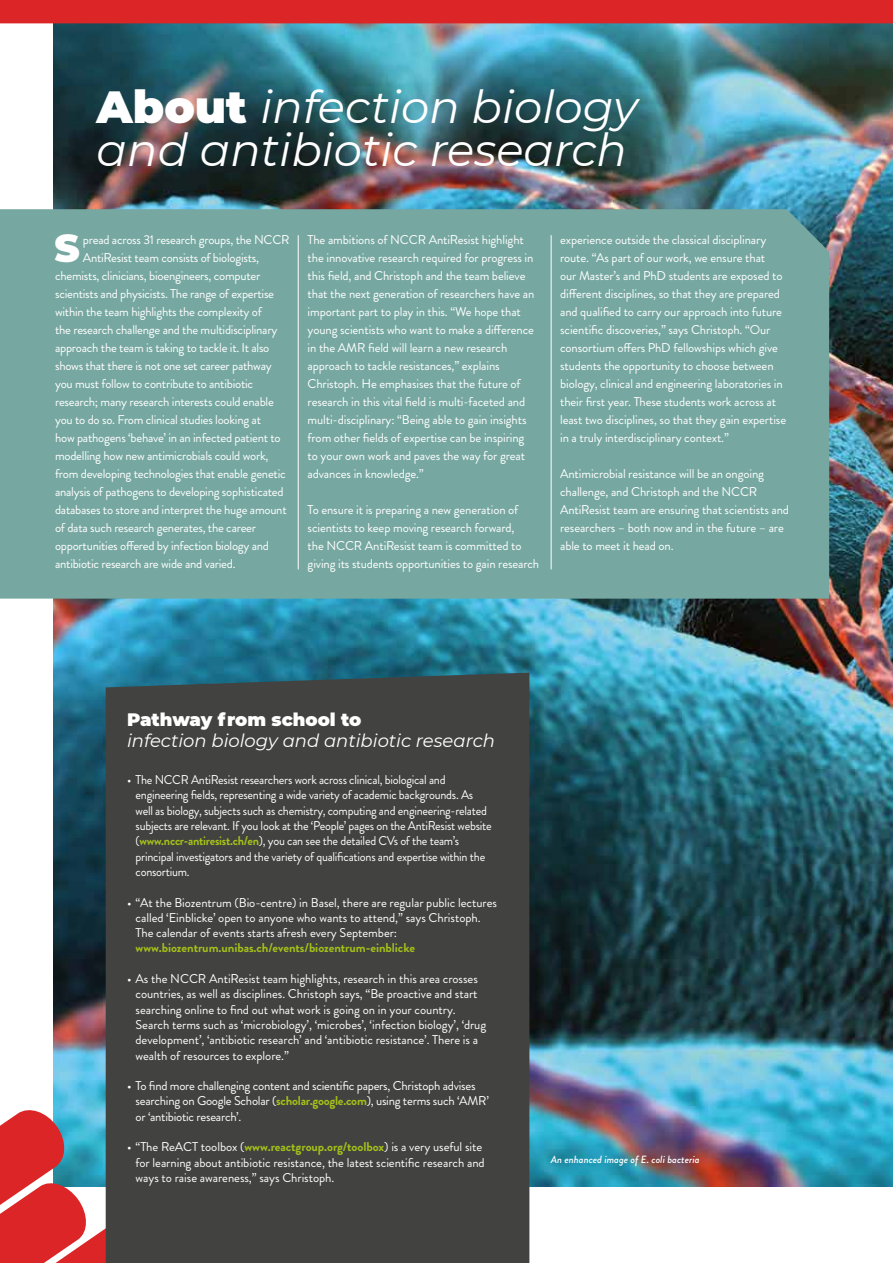
<style>
.page{position:relative;width:893px;height:1263px;background:#fff}
.page>*{position:absolute;margin:0;border:0;box-sizing:border-box;transform-origin:0 0}
.t1{font:italic 45px/43.5px "Montserrat";color:#fff}
.t2{font:900 38.4px "Montserrat";color:#fff}
.t3{font:italic 18px "Montserrat";color:#fff}
.t4{font:900 18px "Montserrat";color:#fff}
.t5{font:12.75px/18px "Brandon Grotesque";letter-spacing:-.01em;color:#fff}
.t6{font:12.75px/15.3px "Brandon Grotesque";letter-spacing:-.01em;color:#fff;scale:.96 1}
.t7{font:700 12.75px "Brandon Grotesque";letter-spacing:-.005em;color:#a4c118}
.t8{font:italic 500 10.5px "Brandon Grotesque";color:#fff}
.s1{font-weight:900;font-style:normal}
.s2{font-weight:700;color:#a4c118}
</style>
<div class="page">
<img style="left:54px;top:23px;width:839px;height:1163px">
<div style="left:0;top:209px;width:829px;height:390px;background:#76a8a1"></div>
<hr style="left:298px;top:235px;width:1px;height:334px;background:#fff">
<hr style="left:551px;top:235px;width:1px;height:334px;background:#fff">
<div style="left:0;top:0;width:893px;height:23px;background:#dc2526"></div>
<svg style="left:0;top:1106px;width:106px;height:157px;background:#bb646b"></svg>
<div style="left:106px;top:673px;width:423px;height:590px;background:#424241"></div>
<h1 class="t1" style="left:97px;top:83px;width:543px"><span class="s1">About</span> infection biology and antibiotic research</h1>
<h2 class="t2" style="left:55px;top:220px;width:27px">S</h2>
<p class="t5" style="left:83px;top:231px;width:208px">pread across 31 research groups, the NCCR</p>
<p class="t5" style="left:83px;top:249px;width:178px">AntiResist team consists of biologists,</p>
<p class="t5" style="left:55px;top:267px;width:207px">chemists, clinicians, bioengineers, computer</p>
<p class="t5" style="left:55px;top:285px;width:221px">scientists and physicists. The range of expertise</p>
<p class="t5" style="left:55px;top:303px;width:208px">within the team highlights the complexity of</p>
<p class="t5" style="left:55px;top:321px;width:224px">the research challenge and the multidisciplinary</p>
<p class="t5" style="left:55px;top:339px;width:216px">approach the team is taking to tackle it. It also</p>
<p class="t5" style="left:55px;top:357px;width:218px">shows that there is not one set career pathway</p>
<p class="t5" style="left:55px;top:375px;width:200px">you must follow to contribute to antibiotic</p>
<p class="t5" style="left:55px;top:393px;width:220px">research; many research interests could enable</p>
<p class="t5" style="left:55px;top:411px;width:208px">you to do so. From clinical studies looking at</p>
<p class="t5" style="left:55px;top:429px;width:227px">how pathogens ‘behave’ in an infected patient to</p>
<p class="t5" style="left:55px;top:447px;width:215px">modelling how new antimicrobials could work,</p>
<p class="t5" style="left:55px;top:465px;width:232px">from developing technologies that enable genetic</p>
<p class="t5" style="left:55px;top:483px;width:230px">analysis of pathogens to developing sophisticated</p>
<p class="t5" style="left:55px;top:501px;width:233px">databases to store and interpret the huge amount</p>
<p class="t5" style="left:55px;top:519px;width:203px">of data such research generates, the career</p>
<p class="t5" style="left:55px;top:537px;width:216px">opportunities offered by infection biology and</p>
<p class="t5" style="left:55px;top:555px;width:182px">antibiotic research are wide and varied.</p>
<p class="t5" style="left:308px;top:231px;width:228px">The ambitions of NCCR AntiResist highlight the innovative research required for progress in this field, and Christoph and the team believe that the next generation of researchers have an important part to play in this. “We hope that young scientists who want to make a difference in the AMR field will learn a new research approach to tackle resistances,” explains Christoph. He emphasises that the future of research in this vital field is multi-faceted and multi-disciplinary: “Being able to gain insights from other fields of expertise can be inspiring to your own work and paves the way for great advances in knowledge.”</p>
<p class="t5" style="left:308px;top:501px;width:233px">To ensure it is preparing a new generation of scientists to keep moving research forward,<br>the NCCR AntiResist team is committed to giving its students opportunities to gain research</p>
<p class="t5" style="left:560px;top:231px;width:227px">experience outside the classical disciplinary route. “As part of our work, we ensure that<br>our Master’s and PhD students are exposed to different disciplines, so that they are prepared and qualified to carry our approach into future scientific discoveries,” says Christoph. “Our consortium offers PhD fellowships which give students the opportunity to choose between biology, clinical and engineering laboratories in their first year. These students work across at least two disciplines, so that they gain expertise in a truly interdisciplinary context.”</p>
<p class="t5" style="left:560px;top:465px;width:230px">Antimicrobial resistance will be an ongoing challenge, and Christoph and the NCCR AntiResist team are ensuring that scientists and researchers – both now and in the future – are able to meet it head on.</p>
<h3 class="t4" style="left:127px;top:706px;width:236px">Pathway from school to</h3>
<h3 class="t3" style="left:127px;top:728px;width:369px">infection biology and antibiotic research</h3>
<p class="t6" style="left:136px;top:772px;width:372px;text-indent:-9px">• The NCCR AntiResist researchers work across clinical, biological and engineering fields, representing a wide variety of academic backgrounds. As well as biology, subjects such as chemistry, computing and engineering-related subjects are relevant. If you look at the ‘People’ pages on the AntiResist website (<span class="s2">www.nccr-antiresist.ch/en</span>), you can see the detailed CVs of the team’s principal investigators and the variety of qualifications and expertise within the consortium.</p>
<p class="t5" style="left:136px;top:895px;width:363px;line-height:15.3px;text-indent:-9px">• “At the Biozentrum (Bio-centre) in Basel, there are regular public lectures called ‘Einblicke’ open to anyone who wants to attend,” says Christoph.<br>The calendar of events starts afresh every September:</p>
<p class="t7" style="left:136px;top:939px;width:281px">www.biozentrum.unibas.ch/events/biozentrum-einblicke</p>
<p class="t5" style="left:136px;top:971px;width:352px;line-height:15.3px;text-indent:-9px">• As the NCCR AntiResist team highlights, research in this area crosses countries, as well as disciplines. Christoph says, “Be proactive and start searching online to find out what work is going on in your country.<br>Search terms such as ‘microbiology’, ‘microbes’, ‘infection biology’, ‘drug development’, ‘antibiotic research’ and ‘antibiotic resistance’. There is a wealth of resources to explore.”</p>
<p class="t5" style="left:136px;top:1078px;width:355px;line-height:15.3px;text-indent:-9px">• To find more challenging content and scientific papers, Christoph advises searching on Google Scholar (<span class="s2">scholar.google.com</span>), using terms such ‘AMR’ or ‘antibiotic research’.</p>
<p class="t5" style="left:136px;top:1139px;width:351px;line-height:15.3px;text-indent:-9px">• “The ReACT toolbox (<span class="s2">www.reactgroup.org/toolbox</span>) is a very useful site for learning about antibiotic resistance, the latest scientific research and ways to raise awareness,” says Christoph.</p>
<p class="t8" style="left:551px;top:1152px;width:150px">An enhanced image of E. coli bacteria</p>
</div>
